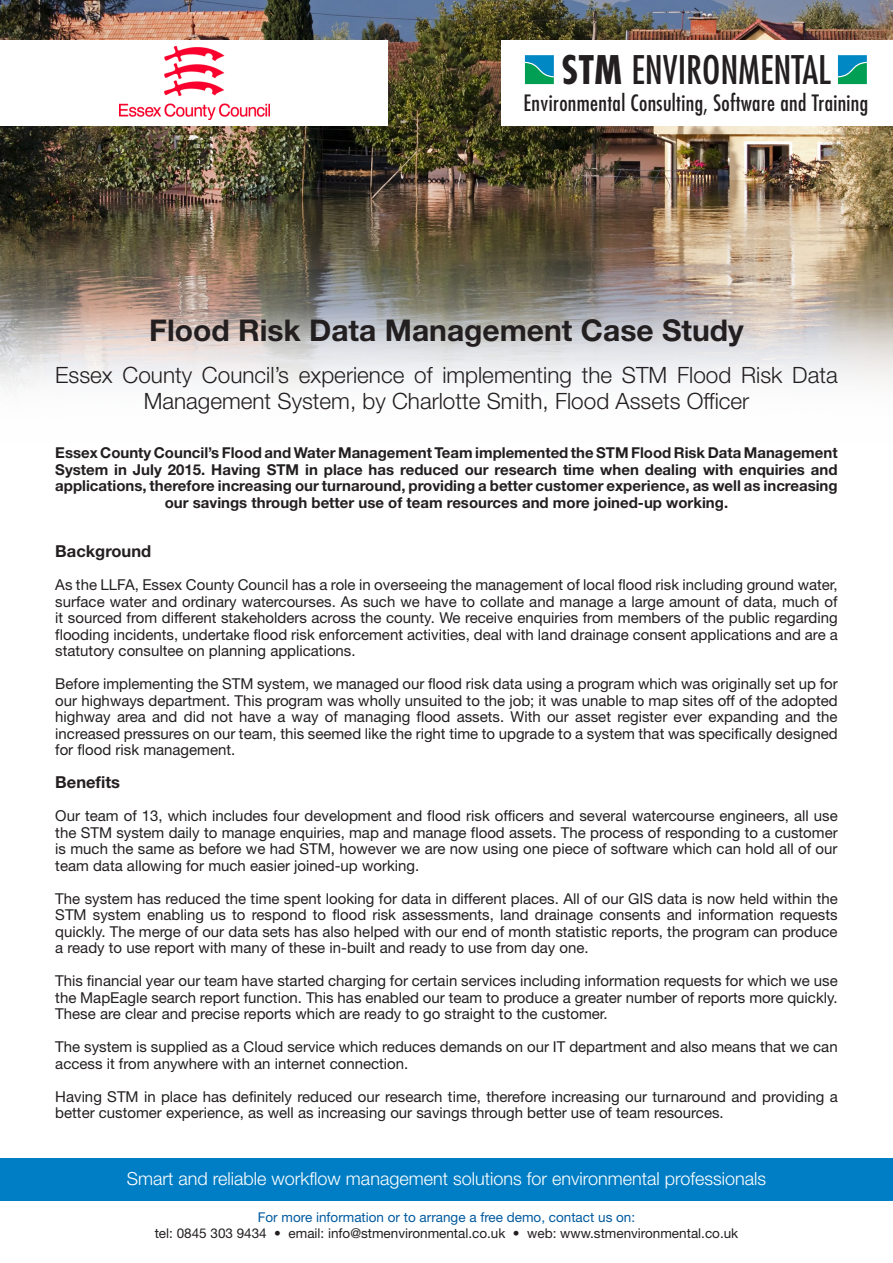
<style>
.page{position:relative;width:893px;height:1263px;background:#fff}
.page>*{position:absolute;margin:0;border:0;box-sizing:border-box;transform-origin:0 0}
.t1{font:condensed 38.4px "Futura";color:#231f20}
.Overskrift{font:700 30px "Helvetica Neue";color:#231f20}
.Intro{font:300 22.5px/25.5px "Helvetica Neue";color:#231f20;text-align:center}
.t2{font:condensed 21.9px "Futura";letter-spacing:.02em;color:#231f20}
.t3{font:300 18px "Helvetica Neue";color:#fff}
.t4{font:700 16.5px "Helvetica Neue";color:#231f20}
.t5{font:15px/16.5px "Helvetica Neue";color:#231f20;text-align:justify}
.t6{font:700 15px/16.5px "Helvetica Neue";color:#231f20;text-align:center}
.t7{font:13.5px/16.5px "Helvetica Neue";color:#231f20;text-align:center}
.s1{font-weight:700}
.s2{color:#015a9f}
</style>
<div class="page">
<img style="left:0;top:0;width:893px;height:390px">
<div style="left:502px;top:40px;width:391px;height:86px;background:#fff"></div>
<svg style="left:524px;top:55px;width:30px;height:29px"></svg>
<svg style="left:837px;top:55px;width:30px;height:29px"></svg>
<div style="left:0;top:1158px;width:893px;height:42px;background:#007ec5"></div>
<div style="left:0;top:40px;width:388px;height:86px;background:#fff"></div>
<img style="left:119px;top:47px;width:150px;height:72px">
<p class="t1" style="left:562px;top:47px;width:271px"><span class="s1">STM</span> ENVIRONMENTAL</p>
<p class="t2" style="left:524px;top:90px;width:346px">Environmental Consulting, Software and Training</p>
<p class="Overskrift" style="left:149px;top:312px;width:596px">Flood Risk Data Management Case Study</p>
<p class="Intro" style="left:55px;top:362px;width:784px">Essex County Council’s experience of implementing the STM Flood Risk Data<br>Management System, by Charlotte Smith, Flood Assets Officer</p>
<p class="t6" style="left:55px;top:444px;width:784px">Essex County Council’s Flood and Water Management Team implemented the STM Flood Risk Data Management System in July 2015. Having STM in place has reduced our research time when dealing with enquiries and applications, therefore increasing our turnaround, providing a better customer experience, as well as increasing our savings through better use of team resources and more joined-up working.</p>
<p class="t4" style="left:55px;top:541px;width:97px">Background</p>
<p class="t5" style="left:55px;top:576px;width:784px">As the LLFA, Essex County Council has a role in overseeing the management of local flood risk including ground water, surface water and ordinary watercourses. As such we have to collate and manage a large amount of data, much of it sourced from different stakeholders across the county. We receive enquiries from members of the public regarding flooding incidents, undertake flood risk enforcement activities, deal with land drainage consent applications and are a statutory consultee on planning applications.</p>
<p class="t5" style="left:55px;top:675px;width:784px">Before implementing the STM system, we managed our flood risk data using a program which was originally set up for our highways department. This program was wholly unsuited to the job; it was unable to map sites off of the adopted highway area and did not have a way of managing flood assets. With our asset register ever expanding and the increased pressures on our team, this seemed like the right time to upgrade to a system that was specifically designed for flood risk management.</p>
<p class="t4" style="left:55px;top:772px;width:66px">Benefits</p>
<p class="t5" style="left:55px;top:807px;width:784px">Our team of 13, which includes four development and flood risk officers and several watercourse engineers, all use the STM system daily to manage enquiries, map and manage flood assets. The process of responding to a customer is much the same as before we had STM, however we are now using one piece of software which can hold all of our team data allowing for much easier joined-up working.</p>
<p class="t5" style="left:55px;top:890px;width:784px">The system has reduced the time spent looking for data in different places. All of our GIS data is now held within the STM system enabling us to respond to flood risk assessments, land drainage consents and information requests quickly. The merge of our data sets has also helped with our end of month statistic reports, the program can produce a ready to use report with many of these in-built and ready to use from day one.</p>
<p class="t5" style="left:55px;top:972px;width:784px">This financial year our team have started charging for certain services including information requests for which we use the MapEagle search report function. This has enabled our team to produce a greater number of reports more quickly.<br>These are clear and precise reports which are ready to go straight to the customer.</p>
<p class="t5" style="left:55px;top:1038px;width:784px">The system is supplied as a Cloud service which reduces demands on our IT department and also means that we can access it from anywhere with an internet connection.</p>
<p class="t5" style="left:55px;top:1088px;width:784px">Having STM in place has definitely reduced our research time, therefore increasing our turnaround and providing a better customer experience, as well as increasing our savings through better use of team resources.</p>
<p class="t3" style="left:127px;top:1167px;width:641px">Smart and reliable workflow management solutions for environmental professionals</p>
<p class="t7" style="left:155px;top:1208px;width:585px"><span class="s2">For more information or to arrange a free demo, contact us on:<br></span>tel: 0845 303 9434 • email: info@stmenvironmental.co.uk • web: www.stmenvironmental.co.uk</p>
</div>
